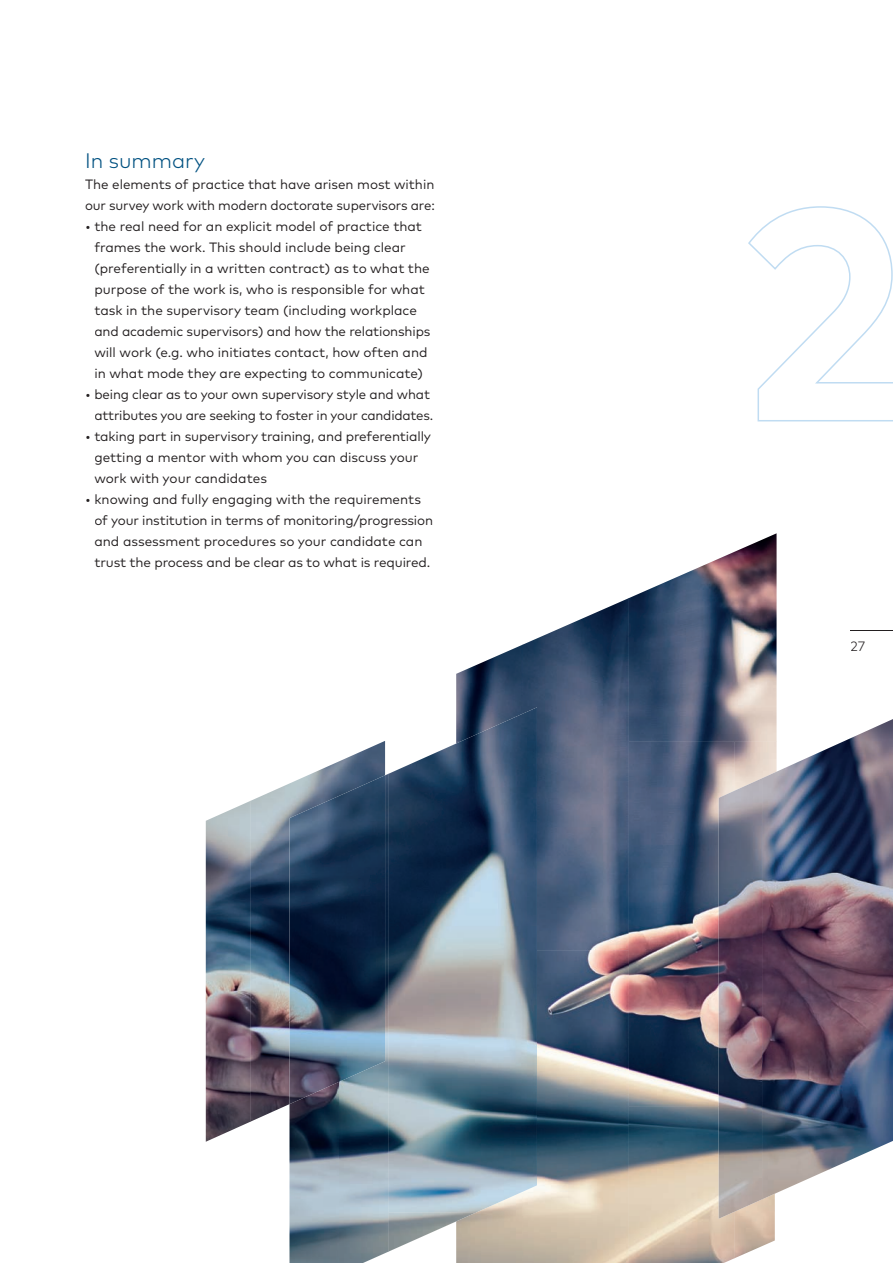
<style>
.page{position:relative;width:893px;height:1263px;background:#fff}
.page>*{position:absolute;margin:0;border:0;box-sizing:border-box;transform-origin:0 0}
.t1{font:300 21px "Mark OT";color:#015181}
.t2{font:13.5px/21px "Mark OT";color:#231f20}
.t3{font:300 13.5px "Mark OT";color:#231f20}
</style>
<div class="page">
<svg style="left:748px;top:206px;width:145px;height:216px"></svg>
<hr style="left:850px;top:630px;width:43px;height:1px;background:#231f20">
<img style="left:629px;top:533px;width:148px;height:208px">
<img style="left:523px;top:598px;width:106px;height:665px">
<img style="left:456px;top:644px;width:67px;height:63px">
<img style="left:628px;top:741px;width:107px;height:522px">
<img style="left:734px;top:741px;width:28px;height:37px">
<img style="left:762px;top:1199px;width:13px;height:12px">
<img style="left:456px;top:1252px;width:14px;height:11px">
<img style="left:734px;top:1211px;width:41px;height:47px">
<img style="left:762px;top:719px;width:131px;height:450px">
<img style="left:719px;top:778px;width:43px;height:441px">
<img style="left:762px;top:1169px;width:68px;height:30px">
<svg style="left:385px;top:741px;width:1px;height:33px"></svg>
<img style="left:388px;top:707px;width:149px;height:506px">
<img style="left:339px;top:774px;width:50px;height:489px">
<img style="left:289px;top:1104px;width:50px;height:159px">
<img style="left:388px;top:1212px;width:88px;height:40px">
<img style="left:250px;top:741px;width:135px;height:100px">
<img style="left:206px;top:801px;width:45px;height:341px">
<img style="left:250px;top:841px;width:39px;height:281px">
<img style="left:289px;top:775px;width:96px;height:329px">
<h1 class="t1" style="left:85px;top:148px;width:121px">In summary</h1>
<p class="t2" style="left:85px;top:173px;width:351px">The elements of practice that have arisen most within our survey work with modern doctorate supervisors are:</p>
<p class="t2" style="left:94px;top:215px;width:338px;text-indent:-9px">• the real need for an explicit model of practice that frames the work. This should include being clear (preferentially in a written contract) as to what the purpose of the work is, who is responsible for what task in the supervisory team (including workplace and academic supervisors) and how the relationships will work (e.g. who initiates contact, how often and in what mode they are expecting to communicate)</p>
<p class="t2" style="left:85px;top:383px;width:350px;text-align:right">• being clear as to your own supervisory style and what attributes you are seeking to foster in your candidates.</p>
<p class="t2" style="left:94px;top:425px;width:338px;text-indent:-9px">• taking part in supervisory training, and preferentially getting a mentor with whom you can discuss your work with your candidates</p>
<p class="t2" style="left:94px;top:488px;width:340px;text-indent:-9px">• knowing and fully engaging with the requirements of your institution in terms of monitoring/progression and assessment procedures so your candidate can trust the process and be clear as to what is required.</p>
<p class="t3" style="left:850px;top:638px;width:16px">27</p>
</div>
